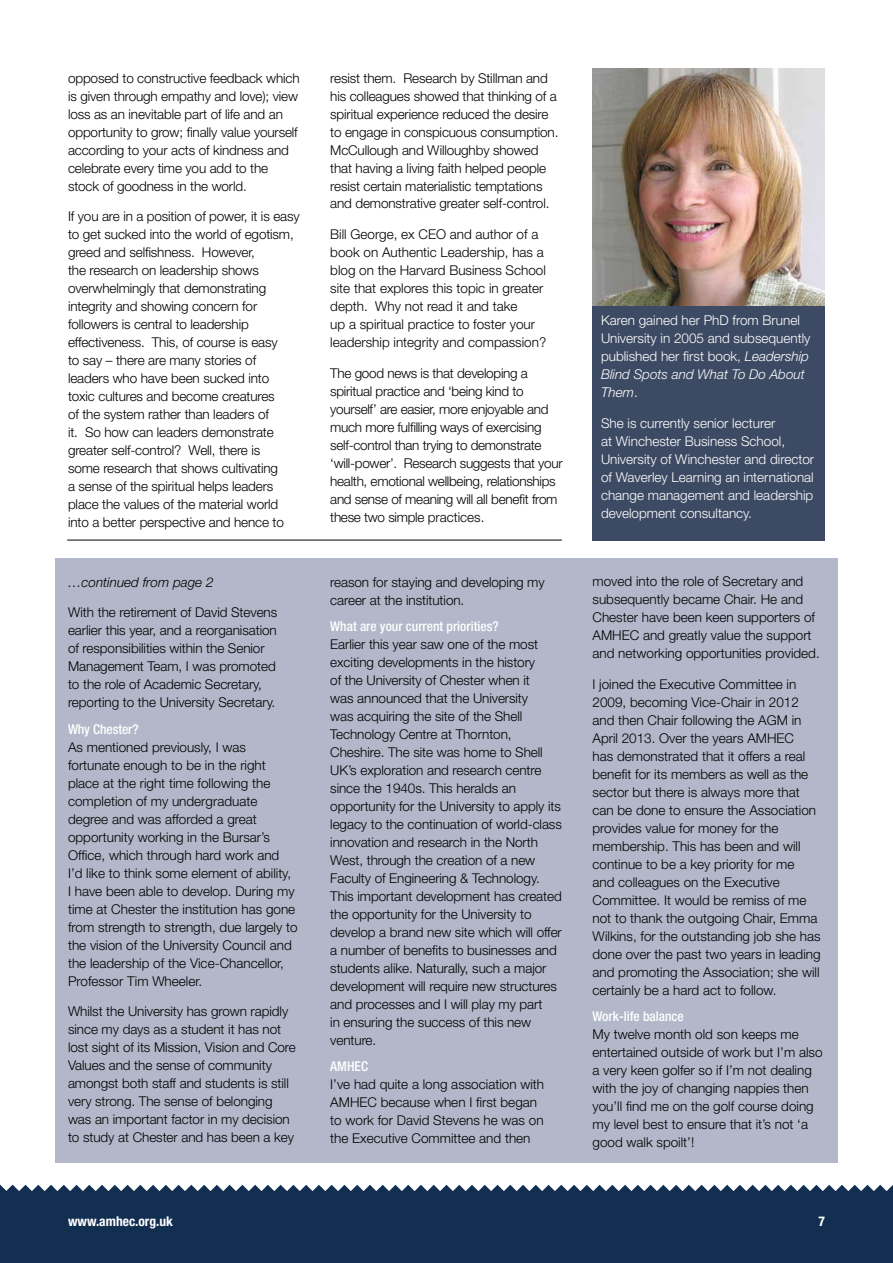
<style>
.page{position:relative;width:893px;height:1263px;background:#fff}
.page>*{position:absolute;margin:0;border:0;box-sizing:border-box;transform-origin:0 0}
.t1{font:300 13.5px/18px "Helvetica Neue";letter-spacing:-.005em;color:#000}
.t2{font:300 13.5px/18px "Helvetica Neue";color:#fff}
.t3{font:500 condensed 13.5px "Helvetica Neue";color:#fff}
.t4{font:italic 300 13.5px "Helvetica Neue";color:#000}
.t5{font:700 condensed 13.5px "Helvetica Neue";color:#fff}
.s1{font-style:italic}
</style>
<div class="page">
<div style="left:13px;top:1185px;width:880px;height:78px;background:#122f52"></div>
<svg style="left:0;top:1185px;width:13px;height:78px"></svg>
<div style="left:55px;top:558px;width:783px;height:604px;background:#b2b8c9"></div>
<hr style="left:67px;top:540px;width:495px;height:1px;background:#000">
<img style="left:592px;top:68px;width:233px;height:238px">
<div style="left:592px;top:306px;width:233px;height:234px;background:#3c4a63"></div>
<p class="t1" style="left:68px;top:69px;width:233px">opposed to constructive feedback which is given through empathy and love); view loss as an inevitable part of life and an opportunity to grow; finally value yourself according to your acts of kindness and celebrate every time you add to the stock of goodness in the world.</p>
<p class="t1" style="left:68px;top:207px;width:233px">If you are in a position of power, it is easy to get sucked into the world of egotism, greed and selfishness. However,<br>the research on leadership shows overwhelmingly that demonstrating integrity and showing concern for followers is central to leadership effectiveness. This, of course is easy<br>to say – there are many stories of leaders who have been sucked into<br>toxic cultures and become creatures<br>of the system rather than leaders of<br>it. So how can leaders demonstrate greater self-control? Well, there is<br>some research that shows cultivating<br>a sense of the spiritual helps leaders place the values of the material world into a better perspective and hence to</p>
<p class="t4" style="left:68px;top:574px;width:147px">…continued from page 2</p>
<p class="t1" style="left:68px;top:603px;width:211px">With the retirement of David Stevens earlier this year, and a reorganisation of responsibilities within the Senior Management Team, I was promoted to the role of Academic Secretary, reporting to the University Secretary.</p>
<p class="t3" style="left:68px;top:721px;width:72px">Why Chester?</p>
<p class="t1" style="left:68px;top:737px;width:231px">As mentioned previously, I was fortunate enough to be in the right place at the right time following the completion of my undergraduate degree and was afforded a great opportunity working in the Bursar’s Office, which through hard work and<br>I’d like to think some element of ability,<br>I have been able to develop. During my time at Chester the institution has gone from strength to strength, due largely to the vision of the University Council and the leadership of the Vice-Chancellor, Professor Tim Wheeler.</p>
<p class="t1" style="left:68px;top:1002px;width:229px">Whilst the University has grown rapidly since my days as a student it has not lost sight of its Mission, Vision and Core Values and the sense of community amongst both staff and students is still very strong. The sense of belonging was an important factor in my decision to study at Chester and has been a key</p>
<p class="t1" style="left:330px;top:68px;width:230px">resist them. Research by Stillman and his colleagues showed that thinking of a spiritual experience reduced the desire to engage in conspicuous consumption.<br>McCullough and Willoughby showed that having a living faith helped people resist certain materialistic temptations and demonstrative greater self-control.</p>
<p class="t1" style="left:330px;top:225px;width:218px">Bill George, ex CEO and author of a book on Authentic Leadership, has a blog on the Harvard Business School site that explores this topic in greater depth. Why not read it and take<br>up a spiritual practice to foster your leadership integrity and compassion?</p>
<p class="t1" style="left:330px;top:364px;width:234px">The good news is that developing a spiritual practice and ‘being kind to yourself’ are easier, more enjoyable and much more fulfilling ways of exercising self-control than trying to demonstrate ‘will-power’. Research suggests that your health, emotional wellbeing, relationships and sense of meaning will all benefit from these two simple practices.</p>
<p class="t1" style="left:330px;top:572px;width:216px">reason for staying and developing my career at the institution.</p>
<p class="t3" style="left:330px;top:618px;width:170px">What are your current priorities?</p>
<p class="t1" style="left:330px;top:635px;width:233px">Earlier this year saw one of the most exciting developments in the history<br>of the University of Chester when it<br>was announced that the University<br>was acquiring the site of the Shell Technology Centre at Thornton, Cheshire. The site was home to Shell UK’s exploration and research centre since the 1940s. This heralds an opportunity for the University to apply its legacy to the continuation of world-class innovation and research in the North West, through the creation of a new Faculty of Engineering &amp; Technology.<br>This important development has created the opportunity for the University to develop a brand new site which will offer a number of benefits to businesses and students alike. Naturally, such a major development will require new structures and processes and I will play my part<br>in ensuring the success of this new venture.</p>
<p class="t3" style="left:330px;top:1058px;width:39px">AMHEC</p>
<p class="t1" style="left:330px;top:1075px;width:215px">I’ve had quite a long association with AMHEC because when I first began to work for David Stevens he was on the Executive Committee and then</p>
<p class="t2" style="left:601px;top:311px;width:211px">Karen gained her PhD from Brunel<br>University in 2005 and subsequently published her first book, <span class="s1">Leadership<br>Blind Spots and What To Do About<br>Them</span>.</p>
<p class="t2" style="left:601px;top:414px;width:215px">She is currently senior lecturer<br>at Winchester Business School, University of Winchester and director of Waverley Learning an international change management and leadership development consultancy.</p>
<p class="t1" style="left:592px;top:572px;width:229px">moved into the role of Secretary and subsequently became Chair. He and Chester have been keen supporters of AMHEC and greatly value the support and networking opportunities provided.</p>
<p class="t1" style="left:592px;top:675px;width:230px">I joined the Executive Committee in 2009, becoming Vice-Chair in 2012 and then Chair following the AGM in April 2013. Over the years AMHEC<br>has demonstrated that it offers a real benefit for its members as well as the sector but there is always more that can be done to ensure the Association provides value for money for the membership. This has been and will continue to be a key priority for me<br>and colleagues on the Executive Committee. It would be remiss of me not to thank the outgoing Chair, Emma Wilkins, for the outstanding job she has done over the past two years in leading and promoting the Association; she will certainly be a hard act to follow.</p>
<p class="t3" style="left:592px;top:1008px;width:93px">Work-life balance</p>
<p class="t1" style="left:592px;top:1025px;width:232px">My twelve month old son keeps me entertained outside of work but I’m also a very keen golfer so if I’m not dealing with the joy of changing nappies then you’ll find me on the golf course doing my level best to ensure that it’s not ‘a good walk spoilt’!</p>
<p class="t5" style="left:68px;top:1213px;width:106px">www.amhec.org.uk</p>
<p class="t5" style="left:818px;top:1213px;width:8px">7</p>
</div>
